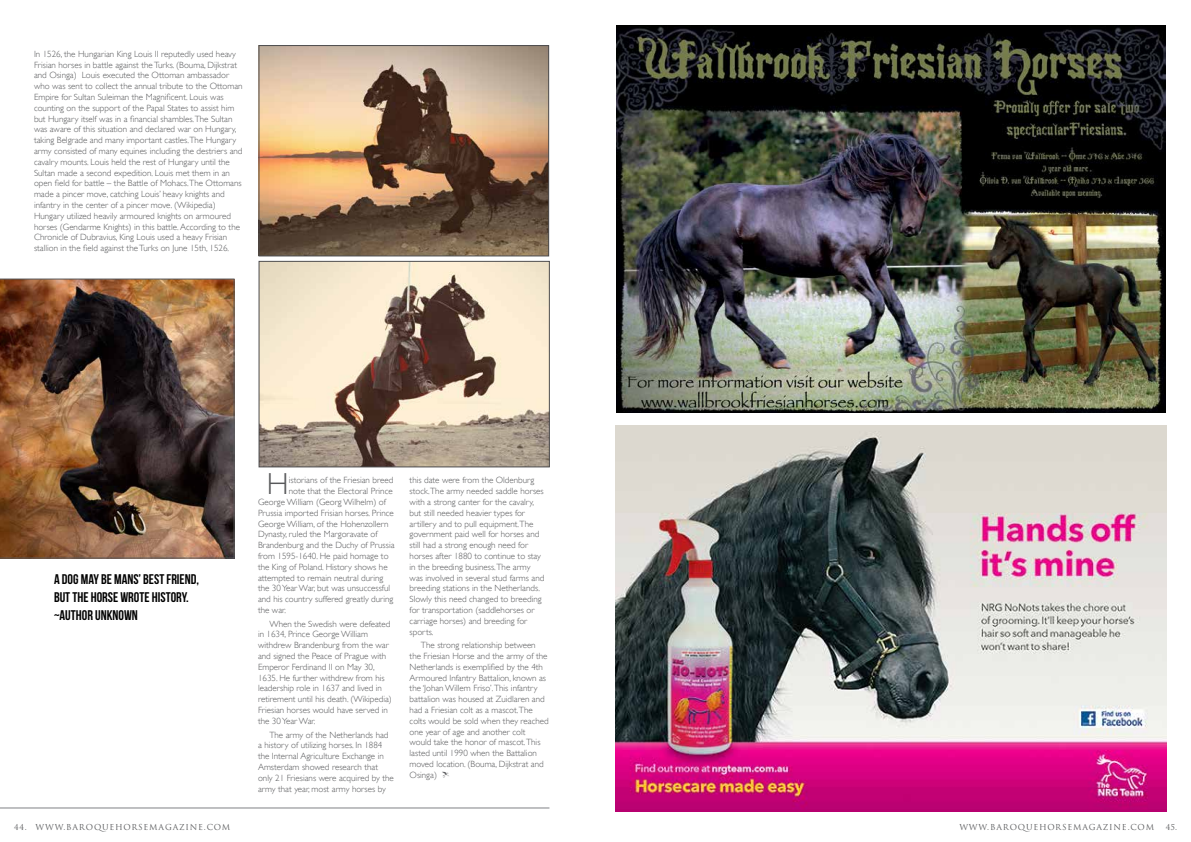
<style>
.page{position:relative;width:1191px;height:842px;background:#fff}
.page>*{position:absolute;margin:0;border:0;box-sizing:border-box;transform-origin:0 0}
.t1{font:300 30.4px "Gill Sans";color:#58595b}
.t2{font:14px/18px "Bebas Neue";color:#000}
.t3{font:300 9px/10.8px "Gill Sans";color:#58595b}
.t4{font:8px "Trajan Pro";letter-spacing:.1em;color:#58595b}
.s1{font-family:"Mythical&Hoplite Noodgies";font-weight:400}
</style>
<div class="page">
<img style="left:261px;top:47px;width:286px;height:207px">
<div style="left:259px;top:45px;width:290px;height:211px;border:1px solid #4d4d4f"></div>
<img style="left:261px;top:263px;width:286px;height:202px">
<div style="left:259px;top:261px;width:290px;height:206px;border:1px solid #4d4d4f"></div>
<hr style="left:0;top:807px;width:549px;height:1px;background:#808285">
<img style="left:0;top:278px;width:234px;height:280px">
<img style="left:615px;top:425px;width:551px;height:387px">
<img style="left:616px;top:25px;width:549px;height:387px">
<p class="t3" style="left:34px;top:48px;width:210px">In 1526, the Hungarian King Louis II reputedly used heavy Frisian horses in battle against the Turks. (Bouma, Dijkstrat and Osinga) Louis executed the Ottoman ambassador who was sent to collect the annual tribute to the Ottoman Empire for Sultan Suleiman the Magnificent. Louis was counting on the support of the Papal States to assist him but Hungary itself was in a financial shambles.The Sultan was aware of this situation and declared war on Hungary, taking Belgrade and many important castles.The Hungary army consisted of many equines including the destriers and cavalry mounts. Louis held the rest of Hungary until the Sultan made a second expedition. Louis met them in an open field for battle – the Battle of Mohacs.The Ottomans made a pincer move, catching Louis’ heavy knights and infantry in the center of a pincer move. (Wikipedia)<br>Hungary utilized heavily armoured knights on armoured horses (Gendarme Knights) in this battle. According to the Chronicle of Dubravius, King Louis used a heavy Frisian stallion in the field against the Turks on June 15th, 1526.</p>
<h2 class="t2" style="left:54px;top:570px;width:146px">A DOG MAY BE MANS’ BEST FRIEND,<br>BUT THE HORSE WROTE HISTORY. ~AUTHOR UNKNOWN</h2>
<h1 class="t1" style="left:267px;top:467px;width:23px">H</h1>
<p class="t3" style="left:289px;top:475px;width:106px">istorians of the Friesian breed</p>
<p class="t3" style="left:289px;top:486px;width:105px">note that the Electoral Prince</p>
<p class="t3" style="left:258px;top:497px;width:129px">George William (Georg Wilhelm) of</p>
<p class="t3" style="left:258px;top:507px;width:137px">Prussia imported Frisian horses. Prince</p>
<p class="t3" style="left:258px;top:518px;width:132px">George William, of the Hohenzollern</p>
<p class="t3" style="left:258px;top:529px;width:121px">Dynasty, ruled the Margoravate of</p>
<p class="t3" style="left:258px;top:540px;width:138px">Brandenburg and the Duchy of Prussia</p>
<p class="t3" style="left:258px;top:551px;width:132px">from 1595-1640. He paid homage to</p>
<p class="t3" style="left:258px;top:561px;width:131px">the King of Poland. History shows he</p>
<p class="t3" style="left:258px;top:572px;width:127px">attempted to remain neutral during</p>
<p class="t3" style="left:258px;top:583px;width:134px">the 30 Year War, but was unsuccessful</p>
<p class="t3" style="left:258px;top:594px;width:137px">and his country suffered greatly during</p>
<p class="t3" style="left:258px;top:605px;width:29px">the war.</p>
<p class="t3" style="left:258px;top:618px;width:135px;text-indent:11px">When the Swedish were defeated in 1634, Prince George William withdrew Brandenburg from the war and signed the Peace of Prague with<br>Emperor Ferdinand II on May 30,<br>1635. He further withdrew from his leadership role in 1637 and lived in retirement until his death. (Wikipedia)<br>Friesian horses would have served in the 30 Year War.</p>
<p class="t3" style="left:258px;top:729px;width:137px;text-indent:11px">The army of the Netherlands had a history of utilizing horses. In 1884 the Internal Agriculture Exchange in Amsterdam showed research that only 21 Friesians were acquired by the army that year, most army horses by</p>
<p class="t3" style="left:409px;top:475px;width:136px">this date were from the Oldenburg stock.The army needed saddle horses with a strong canter for the cavalry, but still needed heavier types for artillery and to pull equipment.The government paid well for horses and still had a strong enough need for horses after 1880 to continue to stay in the breeding business.The army was involved in several stud farms and breeding stations in the Netherlands.<br>Slowly this need changed to breeding for transportation (saddlehorses or carriage horses) and breeding for sports.</p>
<p class="t3" style="left:409px;top:640px;width:141px;text-indent:11px">The strong relationship between the Friesian Horse and the army of the Netherlands is exemplified by the 4th Armoured Infantry Battalion, known as the ‘Johan Willem Friso’.This infantry battalion was housed at Zuidlaren and had a Friesian colt as a mascot.The colts would be sold when they reached one year of age and another colt would take the honor of mascot.This lasted until 1990 when the Battalion moved location. (Bouma, Dijkstrat and Osinga) <span class="s1">a</span></p>
<p class="t4" style="left:14px;top:822px;width:218px">44. WWW.BAROQUEHORSEMAGAZINE .COM</p>
<p class="t4" style="left:959px;top:822px;width:196px">WWW.BAROQUEHORSEMAGAZINE .COM</p>
<p class="t4" style="left:1165px;top:822px;width:13px">45.</p>
</div>
